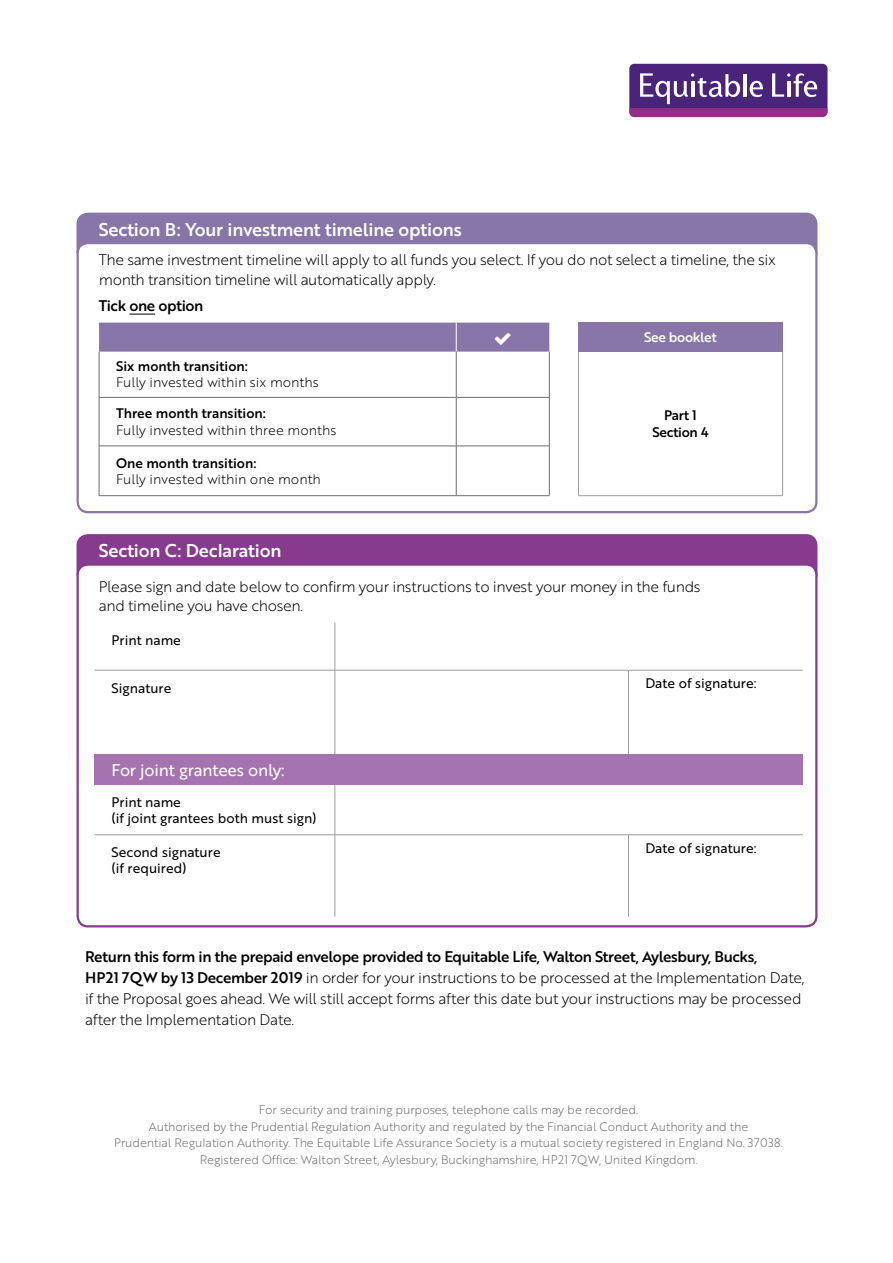
<style>
.page{position:relative;width:893px;height:1263px;background:#fff}
.page>*{position:absolute;margin:0;border:0;box-sizing:border-box;transform-origin:0 0}
.t1{font:18px "Brother 1816 Medium";letter-spacing:-.01em;color:#fff}
.t2{font:16.5px "Brother 1816 Regular";letter-spacing:-.01em;color:#fff}
.t3{font:15px/19.5px "Brother 1816 Light";letter-spacing:-.025em;color:#000}
.t4{font:15px "Brother 1816 Medium";letter-spacing:-.025em;color:#000}
.t5{font:13.5px/16.2px "Brother 1816 Regular";color:#000}
.t6{font:13.5px "Brother 1816 Light";color:#000}
.t7{font:13.5px "Brother 1816 Medium";color:#000}
.t8{font:13.5px/16.2px "Brother 1816 Medium";letter-spacing:-.02em;color:#000;text-align:center}
.t9{font:13.5px "Brother 1816 Medium";letter-spacing:-.025em;color:#fff}
.t10{font:12px/16.5px "Brother 1816 Light";letter-spacing:-.01em;color:#706f6f;text-align:center}
.s1{font-family:"Brother 1816 Medium"}
</style>
<div class="page">
<div style="left:629px;top:64px;width:198px;height:52px;background:#4a237b;border-radius:5px"></div>
<svg style="left:629px;top:73px;width:198px;height:44px"></svg>
<div style="left:78px;top:214px;width:738px;height:49px;background:#8976a8;border-radius:10px"></div>
<div style="left:77px;top:213px;width:740px;height:51px;border:2px solid #8976a8;border-radius:10px"></div>
<div style="left:78px;top:535px;width:738px;height:49px;background:#863b8f;border-radius:10px"></div>
<div style="left:77px;top:534px;width:740px;height:51px;border:2px solid #863b8f;border-radius:10px"></div>
<div style="left:78px;top:243px;width:738px;height:269px;background:#fff;border-radius:10px"></div>
<div style="left:77px;top:242px;width:740px;height:271px;border:2px solid #8976a8;border-radius:10px"></div>
<div style="left:78px;top:565px;width:738px;height:361px;background:#fff;border-radius:10px"></div>
<div style="left:77px;top:563px;width:740px;height:364px;border:2px solid #863b8f;border-radius:10px"></div>
<svg style="left:129px;top:314px;width:26px;height:1px"></svg>
<hr style="left:99px;top:352px;width:1px;height:45px;background:#706f6f">
<hr style="left:456px;top:352px;width:1px;height:45px;background:#706f6f">
<hr style="left:549px;top:352px;width:1px;height:45px;background:#706f6f">
<hr style="left:99px;top:397px;width:357px;height:1px;background:#706f6f">
<hr style="left:99px;top:398px;width:1px;height:48px;background:#706f6f">
<hr style="left:456px;top:397px;width:93px;height:1px;background:#706f6f">
<hr style="left:456px;top:398px;width:1px;height:48px;background:#706f6f">
<hr style="left:549px;top:398px;width:1px;height:48px;background:#706f6f">
<hr style="left:99px;top:446px;width:357px;height:1px;background:#706f6f">
<hr style="left:99px;top:446px;width:1px;height:49px;background:#706f6f">
<hr style="left:456px;top:446px;width:93px;height:1px;background:#706f6f">
<hr style="left:456px;top:446px;width:1px;height:49px;background:#706f6f">
<hr style="left:549px;top:446px;width:1px;height:49px;background:#706f6f">
<hr style="left:99px;top:495px;width:357px;height:1px;background:#706f6f">
<hr style="left:456px;top:495px;width:93px;height:1px;background:#706f6f">
<div style="left:578px;top:323px;width:205px;height:29px;background:#8976a8"></div>
<hr style="left:578px;top:352px;width:1px;height:143px;background:#9d9d9c">
<hr style="left:782px;top:352px;width:1px;height:143px;background:#9d9d9c">
<hr style="left:578px;top:495px;width:205px;height:1px;background:#9d9d9c">
<svg style="left:95px;top:671px;width:708px;height:246px"></svg>
<div style="left:95px;top:754px;width:708px;height:31px;background:#a574b0"></div>
<hr style="left:95px;top:670px;width:240px;height:1px;background:#9d9d9c">
<hr style="left:335px;top:670px;width:293px;height:1px;background:#9d9d9c">
<hr style="left:628px;top:670px;width:175px;height:1px;background:#9d9d9c">
<hr style="left:335px;top:622px;width:1px;height:48px;background:#9d9d9c">
<hr style="left:335px;top:670px;width:1px;height:84px;background:#9d9d9c">
<hr style="left:628px;top:670px;width:1px;height:84px;background:#9d9d9c">
<hr style="left:335px;top:785px;width:1px;height:49px;background:#9d9d9c">
<hr style="left:628px;top:834px;width:175px;height:1px;background:#9d9d9c">
<hr style="left:95px;top:834px;width:240px;height:1px;background:#9d9d9c">
<hr style="left:335px;top:834px;width:293px;height:1px;background:#9d9d9c">
<hr style="left:335px;top:835px;width:1px;height:82px;background:#9d9d9c">
<hr style="left:628px;top:835px;width:1px;height:82px;background:#9d9d9c">
<div style="left:99px;top:323px;width:450px;height:29px;background:#8976a8"></div>
<p class="t1" style="left:99px;top:216px;width:364px">Section B: Your investment timeline options</p>
<p class="t3" style="left:99px;top:249px;width:678px">The same investment timeline will apply to all funds you select. If you do not select a timeline, the six month transition timeline will automatically apply.</p>
<p class="t4" style="left:99px;top:294px;width:106px">Tick one option</p>
<p class="t7" style="left:116px;top:356px;width:133px">Six month transition:</p>
<p class="t6" style="left:116px;top:373px;width:204px">Fully invested within six months</p>
<p class="t7" style="left:116px;top:403px;width:151px">Three month transition:</p>
<p class="t6" style="left:116px;top:420px;width:222px">Fully invested within three months</p>
<p class="t7" style="left:116px;top:452px;width:142px">One month transition:</p>
<p class="t6" style="left:116px;top:469px;width:206px">Fully invested within one month</p>
<p class="t1" style="left:99px;top:537px;width:184px">Section C: Declaration</p>
<p class="t9" style="left:644px;top:327px;width:74px">See booklet</p>
<p class="t8" style="left:652px;top:407px;width:58px">Part 1<br>Section 4</p>
<p class="t3" style="left:99px;top:576px;width:603px">Please sign and date below to confirm your instructions to invest your money in the funds and timeline you have chosen.</p>
<p class="t5" style="left:112px;top:631px;width:71px">Print name</p>
<p class="t5" style="left:112px;top:679px;width:61px">Signature</p>
<p class="t5" style="left:645px;top:675px;width:112px">Date of signature:</p>
<p class="t2" style="left:112px;top:757px;width:174px">For joint grantees only:</p>
<p class="t5" style="left:112px;top:794px;width:206px">Print name<br>(if joint grantees both must sign)</p>
<p class="t5" style="left:112px;top:844px;width:111px">Second signature (if required)</p>
<p class="t5" style="left:645px;top:839px;width:112px">Date of signature:</p>
<p class="t4" style="left:85px;top:945px;width:674px">Return this form in the prepaid envelope provided to Equitable Life, Walton Street, Aylesbury, Bucks,</p>
<p class="t3" style="left:85px;top:966px;width:721px;line-height:21px"><span class="s1">HP21 7QW by 13 December 2019</span> in order for your instructions to be processed at the Implementation Date, if the Proposal goes ahead. We will still accept forms after this date but your instructions may be processed after the Implementation Date.</p>
<p class="t10" style="left:114px;top:1101px;width:670px">For security and training purposes, telephone calls may be recorded.<br>Authorised by the Prudential Regulation Authority and regulated by the Financial Conduct Authority and the<br>Prudential Regulation Authority. The Equitable Life Assurance Society is a mutual society registered in England No. 37038.<br>Registered Office: Walton Street, Aylesbury, Buckinghamshire, HP21 7QW, United Kingdom.</p>
</div>
